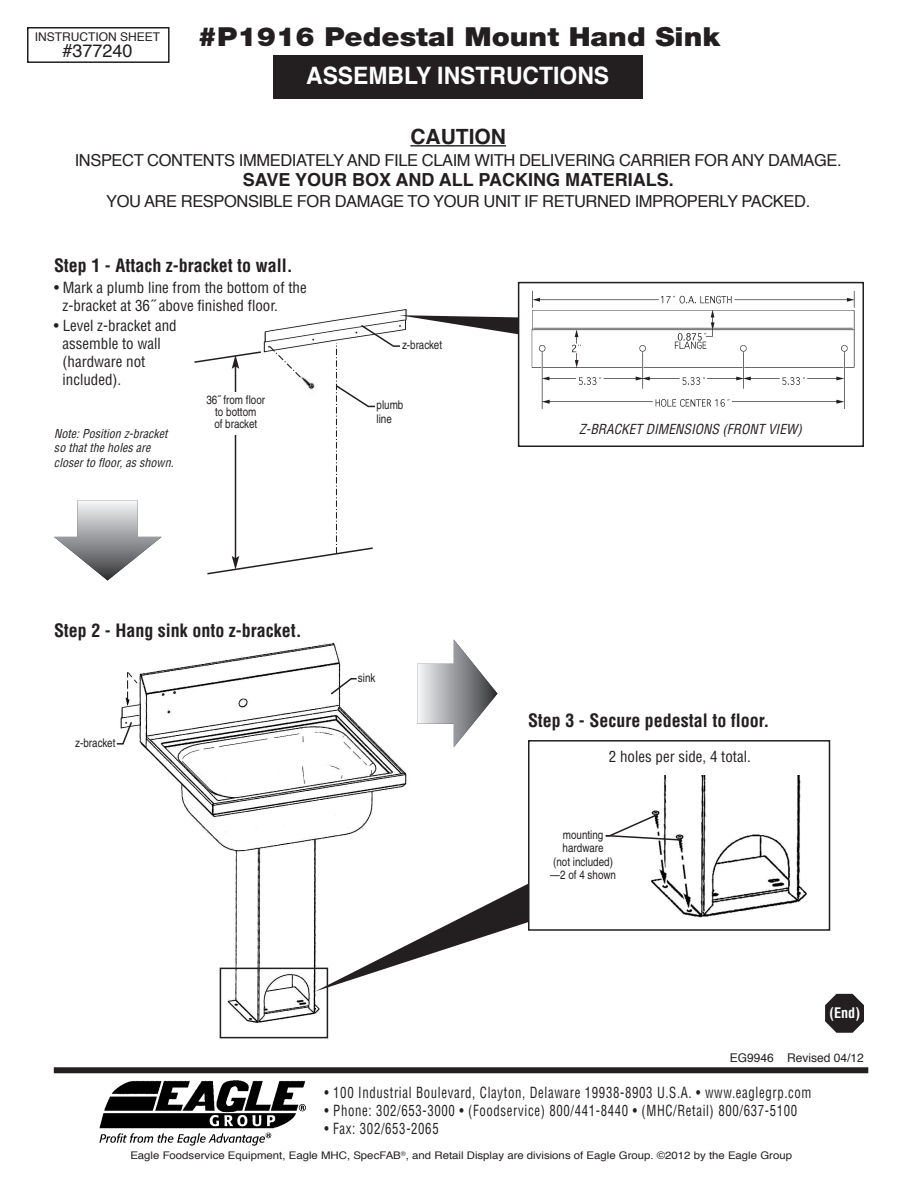
<style>
.page{position:relative;width:918px;height:1188px;background:#fff}
.page>*{position:absolute;margin:0;border:0;box-sizing:border-box;transform-origin:0 0}
.t1{font:900 26.25px "Helvetica Neue LT Std";color:#231f20;scale:1.1 1}
.t2{font:700 24px "Helvetica";color:#fff;scale:.95 1}
.t3{font:700 21px "Helvetica";color:#231f20}
.t4{font:700 condensed 18px "Helvetica";color:#231f20}
.t5{font:700 18px "Helvetica";color:#231f20}
.t6{font:18px "Helvetica";color:#231f20}
.t7{font:16.5px "Helvetica";letter-spacing:-.025em;color:#231f20}
.t8{font:condensed 15px "Helvetica";letter-spacing:.05em;color:#231f20;scale:.85 1}
.t9{font:condensed 15px/18px "Helvetica";color:#231f20}
.t10{font:700 condensed 14.25px "Helvetica";color:#fff}
.t11{font:italic condensed 13.5px "Helvetica";letter-spacing:.005em;color:#231f20}
.t12{font:condensed 12px/13.5px "Helvetica";color:#231f20;text-align:center}
.t13{font:italic condensed 12px/14.4px "Helvetica";letter-spacing:.005em;color:#231f20}
.t14{font:12px "Helvetica";color:#231f20}
.t15{font:10.5px "Helvetica";color:#231f20;scale:1.09 1}
</style>
<div class="page">
<svg style="left:54px;top:500px;width:108px;height:81px"></svg>
<svg style="left:417px;top:640px;width:80px;height:107px"></svg>
<div style="left:273px;top:56px;width:370px;height:43px;background:#231f20"></div>
<hr style="left:410px;top:145px;width:96px;height:2px;background:#231f20">
<img style="left:99px;top:1080px;width:206px;height:65px">
<div style="left:54px;top:1067px;width:814px;height:6px;background:#231f20"></div>
<svg style="left:825px;top:994px;width:39px;height:39px"></svg>
<div style="left:27px;top:27px;width:143px;height:36px;border:2px solid #231f20"></div>
<img style="left:531px;top:290px;width:324px;height:119px">
<div style="left:518px;top:282px;width:346px;height:165px;border:2px solid #231f20"></div>
<img style="left:120px;top:642px;width:287px;height:390px">
<svg style="left:116px;top:720px;width:17px;height:25px"></svg>
<div style="left:220px;top:968px;width:108px;height:70px;border:2px solid #231f20"></div>
<svg style="left:329px;top:677px;width:29px;height:19px"></svg>
<svg style="left:315px;top:874px;width:213px;height:117px"></svg>
<div style="left:528px;top:740px;width:302px;height:191px;border:2px solid #231f20"></div>
<img style="left:651px;top:776px;width:156px;height:142px">
<svg style="left:605px;top:813px;width:77px;height:29px"></svg>
<svg style="left:194px;top:309px;width:332px;height:266px"></svg>
<p class="t14" style="left:35px;top:32px;width:127px">INSTRUCTION SHEET</p>
<p class="t6" style="left:62px;top:44px;width:72px">#377240</p>
<h1 class="t1" style="left:198px;top:27px;width:476px">#P1916 Pedestal Mount Hand Sink</h1>
<h2 class="t2" style="left:306px;top:66px;width:321px">ASSEMBLY INSTRUCTIONS</h2>
<h3 class="t3" style="left:410px;top:128px;width:97px">CAUTION</h3>
<p class="t7" style="left:75px;top:153px;width:768px">INSPECT CONTENTS IMMEDIATELY AND FILE CLAIM WITH DELIVERING CARRIER FOR ANY DAMAGE.</p>
<p class="t5" style="left:243px;top:173px;width:433px">SAVE YOUR BOX AND ALL PACKING MATERIALS.</p>
<p class="t7" style="left:106px;top:194px;width:706px">YOU ARE RESPONSIBLE FOR DAMAGE TO YOUR UNIT IF RETURNED IMPROPERLY PACKED.</p>
<p class="t4" style="left:54px;top:255px;width:240px">Step 1 - Attach z-bracket to wall.</p>
<p class="t9" style="left:63px;top:279px;width:246px;text-indent:-9px">• Mark a plumb line from the bottom of the z-bracket at 36˝ above finished floor.</p>
<p class="t9" style="left:63px;top:317px;width:116px;text-indent:-9px">• Level z-bracket and assemble to wall (hardware not included).</p>
<p class="t13" style="left:54px;top:427px;width:121px">Note: Position z-bracket so that the holes are closer to floor, as shown.</p>
<p class="t12" style="left:206px;top:395px;width:60px;line-height:12px">36˝ from floor to bottom<br>of bracket</p>
<p class="t12" style="left:402px;top:339px;width:42px">z-bracket</p>
<p class="t12" style="left:377px;top:399px;width:28px;text-align:left">plumb line</p>
<p class="t11" style="left:579px;top:421px;width:224px">Z-BRACKET DIMENSIONS (FRONT VIEW)</p>
<p class="t4" style="left:54px;top:621px;width:249px">Step 2 - Hang sink onto z-bracket.</p>
<p class="t12" style="left:75px;top:737px;width:42px">z-bracket</p>
<p class="t12" style="left:358px;top:673px;width:19px">sink</p>
<p class="t4" style="left:528px;top:710px;width:243px">Step 3 - Secure pedestal to floor.</p>
<p class="t9" style="left:609px;top:748px;width:143px">2 holes per side, 4 total.</p>
<p class="t12" style="left:550px;top:829px;width:67px">mounting hardware<br>(not included) —2 of 4 shown</p>
<p class="t10" style="left:829px;top:1004px;width:32px">(End)</p>
<p class="t14" style="left:730px;top:1053px;width:136px">EG9946 REVISED 04/12</p>
<p class="t8" style="left:325px;top:1084px;width:574px">• 100 Industrial Boulevard, Clayton, Delaware 19938-8903 U.S.A. • www.eaglegrp.com</p>
<p class="t8" style="left:325px;top:1102px;width:558px">• Phone: 302/653-3000 • (Foodservice) 800/441-8440 • (MHC/Retail) 800/637-5100</p>
<p class="t8" style="left:325px;top:1120px;width:136px">• Fax: 302/653-2065</p>
<p class="t15" style="left:130px;top:1151px;width:609px">EAGLE FOODSERVICE EQUIPMENT, EAGLE MHC, SPECFAB<sup>®</sup>, AND RETAIL DISPLAY ARE DIVISIONS OF EAGLE GROUP. ©2012 BY THE EAGLE GROUP</p>
</div>
